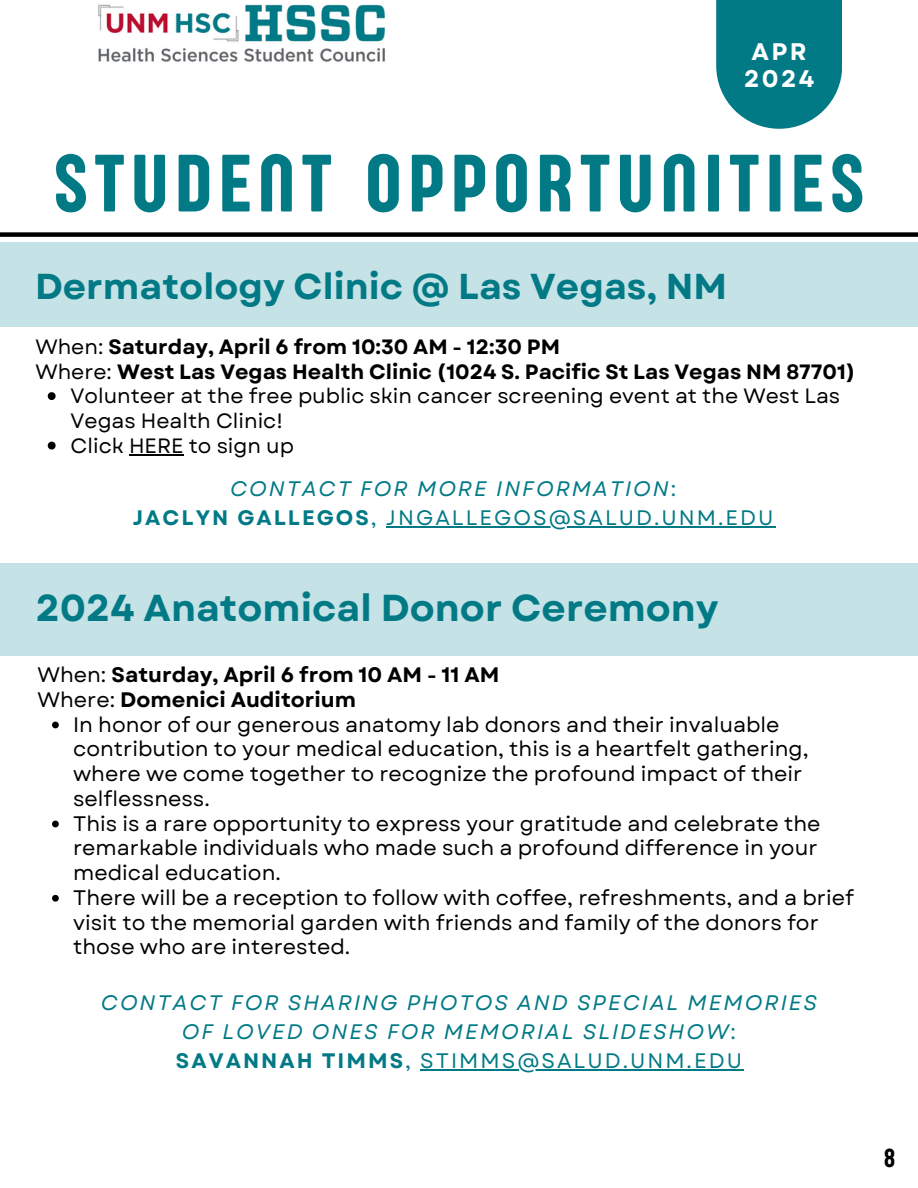
<style>
.page{position:relative;width:918px;height:1188px;background:#fff}
.page>*{position:absolute;margin:0;border:0;box-sizing:border-box;transform-origin:0 0}
.t1{font:84px "Sugo Pro Display";letter-spacing:.095em;color:#027a86}
.t2{font:700 37.5px "Garet";color:#027a86}
.t3{font:700 36px "Garet";color:#027a86}
.t4{font:27px "Sugo Pro Display";color:#000}
.t5{font:700 24px/27px "Garet";letter-spacing:.1em;color:#fff;text-align:center}
.t6{font:21px/24.8px "Garet";color:#000}
.t7{font:italic 21px/29.2px "Garet";letter-spacing:.095em;color:#027a86;text-align:center}
.t8{font:21px/29.2px "Garet";letter-spacing:.095em;color:#027a86;text-align:center}
.t9{font:700 21px/24.8px "Garet";color:#000}
.t10{font:700 20.7px "Garet";color:#000}
.t11{font:20.7px "Garet";color:#000}
.s1{font-weight:400}
.s2{font-style:italic}
.s3{font-weight:700}
.s4{font-style:normal}
.s5{font-weight:700;font-style:normal}
</style>
<div class="page">
<div style="left:0;top:232px;width:918px;height:5px;background:#000"></div>
<img style="left:98px;top:4px;width:287px;height:58px">
<div style="left:716px;top:0;width:126px;height:129px;background:#027a86"></div>
<svg style="left:48px;top:392px;width:8px;height:8px"></svg>
<svg style="left:48px;top:442px;width:8px;height:8px"></svg>
<hr style="left:129px;top:454px;width:55px;height:1px;background:#000">
<div style="left:0;top:242px;width:918px;height:85px;background:#c5e2e6"></div>
<div style="left:0;top:563px;width:918px;height:92px;background:#c5e2e6"></div>
<svg style="left:52px;top:722px;width:7px;height:6px"></svg>
<svg style="left:52px;top:821px;width:7px;height:6px"></svg>
<svg style="left:52px;top:895px;width:7px;height:7px"></svg>
<hr style="left:386px;top:526px;width:389px;height:2px;background:#027a86">
<hr style="left:420px;top:1069px;width:324px;height:2px;background:#027a86">
<p class="t5" style="left:744px;top:38px;width:72px">APR<br>2024</p>
<h1 class="t1" style="left:54px;top:135px;width:811px">STUDENT OPPORTUNITIES</h1>
<h3 class="t3" style="left:35px;top:260px;width:694px">Dermatology Clinic @ Las Vegas, NM</h3>
<p class="t10" style="left:35px;top:332px;width:526px"><span class="s1">When:</span> Saturday, April 6 from 10:30 AM - 12:30 PM</p>
<p class="t10" style="left:35px;top:357px;width:822px"><span class="s1">Where:</span> West Las Vegas Health Clinic (1024 S. Pacific St Las Vegas NM 87701)</p>
<p class="t11" style="left:71px;top:381px;width:771px">Volunteer at the free public skin cancer screening event at the West Las</p>
<p class="t11" style="left:71px;top:406px;width:214px">Vegas Health Clinic!</p>
<p class="t11" style="left:71px;top:431px;width:225px">Click HERE to sign up</p>
<p class="t8" style="left:133px;top:474px;width:642px"><span class="s2">CONTACT FOR MORE INFORMATION</span>:<br><span class="s3">JACLYN GALLEGOS</span>, JNGALLEGOS@SALUD.UNM.EDU</p>
<h2 class="t2" style="left:36px;top:581px;width:685px">2024 Anatomical Donor Ceremony</h2>
<p class="t9" style="left:37px;top:663px;width:463px"><span class="s1">When:</span> Saturday, April 6 from 10 AM - 11 AM<br><span class="s1">Where:</span> Domenici Auditorium</p>
<p class="t6" style="left:73px;top:712px;width:782px">In honor of our generous anatomy lab donors and their invaluable contribution to your medical education, this is a heartfelt gathering, where we come together to recognize the profound impact of their selflessness.<br>This is a rare opportunity to express your gratitude and celebrate the remarkable individuals who made such a profound difference in your medical education.<br>There will be a reception to follow with coffee, refreshments, and a brief visit to the memorial garden with friends and family of the donors for those who are interested.</p>
<p class="t7" style="left:101px;top:988px;width:718px">CONTACT FOR SHARING PHOTOS AND SPECIAL MEMORIES<br>OF LOVED ONES FOR MEMORIAL SLIDESHOW<span class="s4">:<br></span><span class="s5">SAVANNAH TIMMS</span><span class="s4">, STIMMS@SALUD.UNM.EDU</span></p>
<p class="t4" style="left:884px;top:1143px;width:13px">8</p>
</div>
